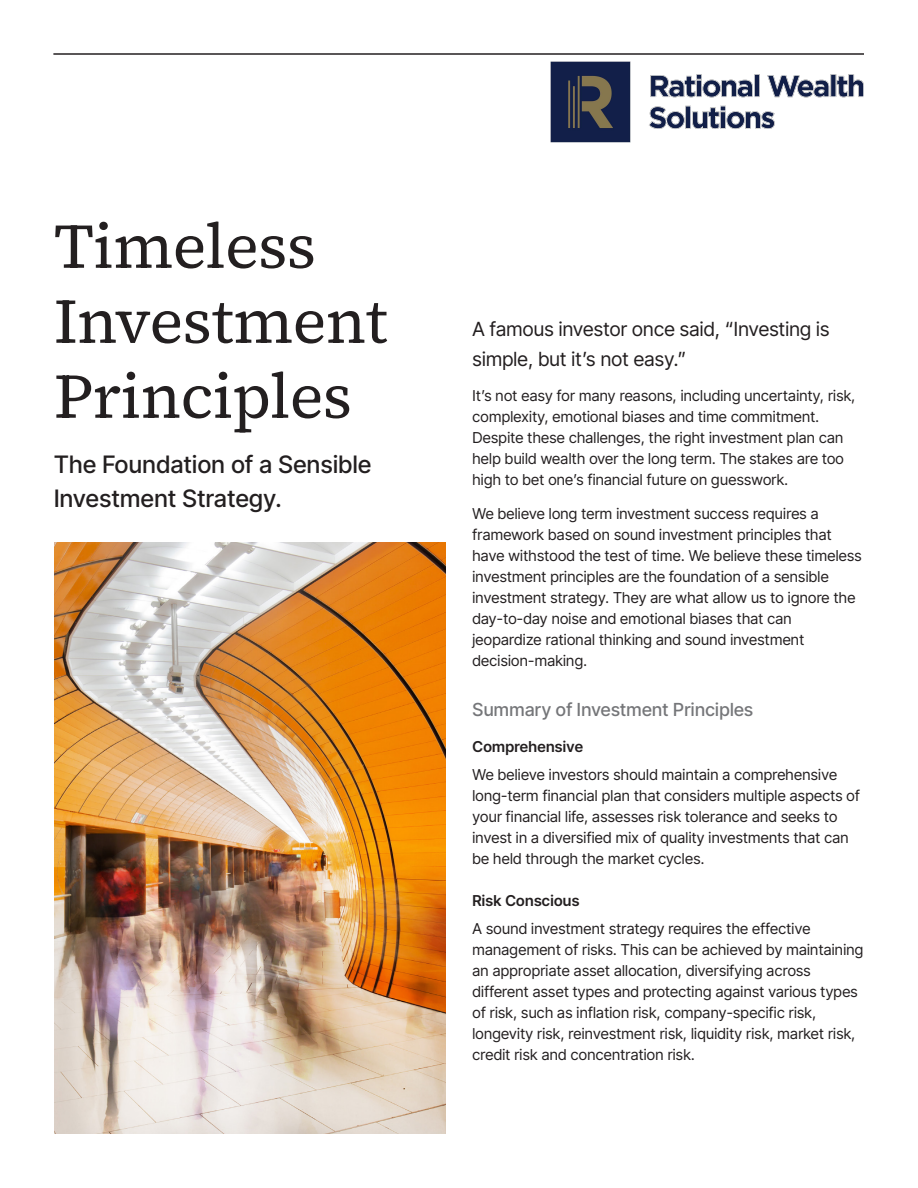
<style>
.page{position:relative;width:918px;height:1188px;background:#fff}
.page>*{position:absolute;margin:0;border:0;box-sizing:border-box;transform-origin:0 0}
.Major_Title{font:63px/75px "Source Serif 4";letter-spacing:-.01em;color:#231f20}
.Sub_Title_Alt_Header{font:500 24px/34.5px "Inter Tight";letter-spacing:.02em;color:#231f20}
.Intro_Copy{font:19.5px/30px "Inter Tight";letter-spacing:.015em;color:#231f20}
.Blue_Section_Header{font:500 18px "Inter Tight";letter-spacing:.02em;color:#757679}
.Body_Copy{font:15px/21px "Inter Tight";letter-spacing:.02em;color:#231f20}
.Sub_Header{font:600 15px "Inter Tight";letter-spacing:.02em;color:#231f20}
</style>
<div class="page">
<hr style="left:53px;top:53px;width:811px;height:2px;background:#231f20">
<img style="left:54px;top:543px;width:392px;height:591px">
<img style="left:551px;top:61px;width:312px;height:81px">
<p class="Major_Title" style="left:54px;top:209px;width:335px">Timeless<br>Investment<br>Principles</p>
<p class="Sub_Title_Alt_Header" style="left:54px;top:446px;width:319px">The Foundation of a Sensible<br>Investment Strategy.</p>
<p class="Intro_Copy" style="left:472px;top:314px;width:359px">A famous investor once said, “Investing is simple, but it’s not easy.”</p>
<p class="Body_Copy" style="left:472px;top:385px;width:384px">It’s not easy for many reasons, including uncertainty, risk, complexity, emotional biases and time commitment.<br>Despite these challenges, the right investment plan can help build wealth over the long term. The stakes are too high to bet one’s financial future on guesswork.</p>
<p class="Body_Copy" style="left:472px;top:503px;width:391px">We believe long term investment success requires a framework based on sound investment principles that have withstood the test of time. We believe these timeless investment principles are the foundation of a sensible investment strategy. They are what allow us to ignore the day-to-day noise and emotional biases that can jeopardize rational thinking and sound investment decision-making.</p>
<p class="Blue_Section_Header" style="left:472px;top:696px;width:282px">Summary of Investment Principles</p>
<p class="Sub_Header" style="left:472px;top:735px;width:112px">Comprehensive</p>
<p class="Body_Copy" style="left:472px;top:763px;width:389px">We believe investors should maintain a comprehensive long-term financial plan that considers multiple aspects of your financial life, assesses risk tolerance and seeks to invest in a diversified mix of quality investments that can be held through the market cycles.</p>
<p class="Sub_Header" style="left:472px;top:890px;width:108px">Risk Conscious</p>
<p class="Body_Copy" style="left:472px;top:918px;width:392px">A sound investment strategy requires the effective management of risks. This can be achieved by maintaining an appropriate asset allocation, diversifying across different asset types and protecting against various types of risk, such as inflation risk, company-specific risk, longevity risk, reinvestment risk, liquidity risk, market risk, credit risk and concentration risk.</p>
</div>
